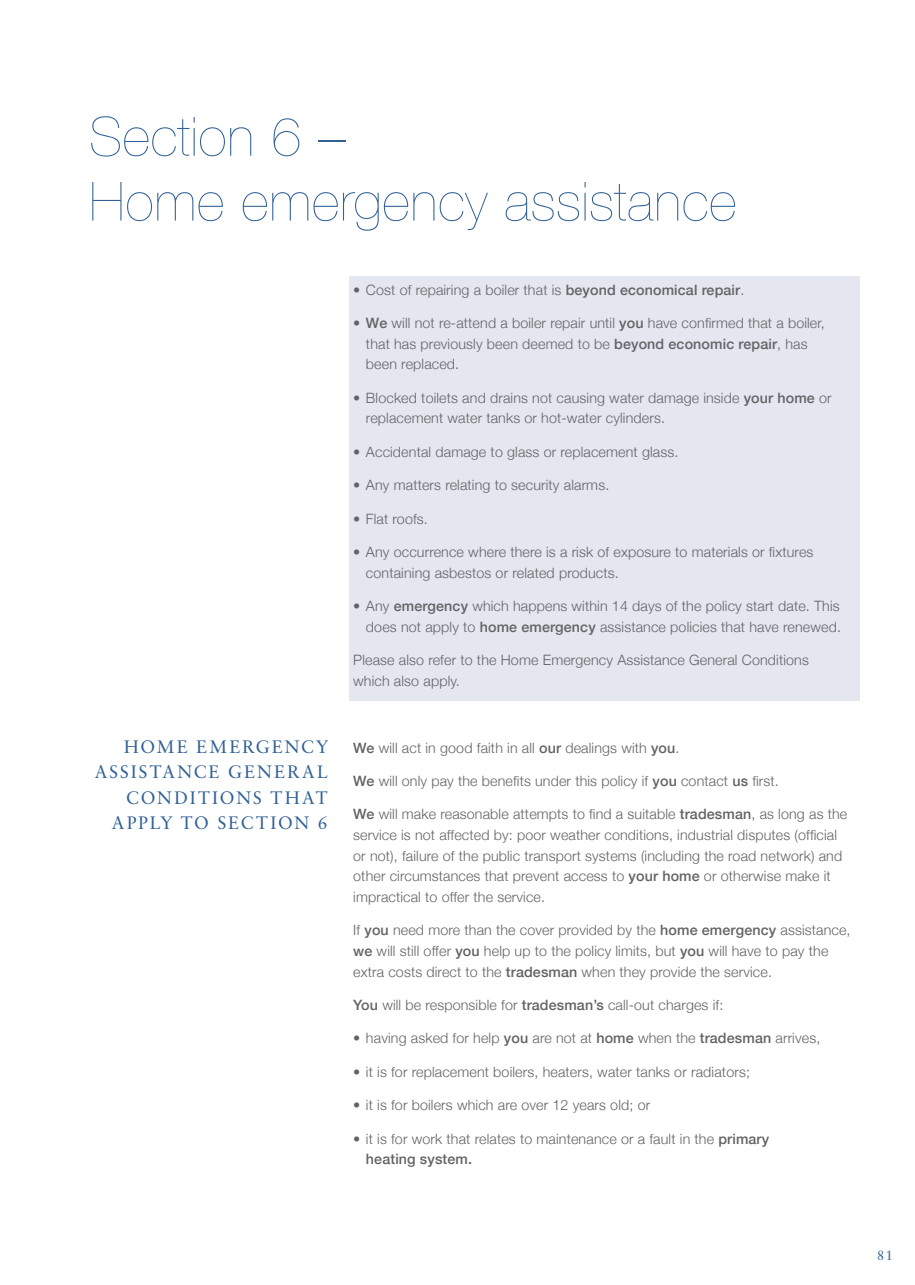
<style>
.page{position:relative;width:915px;height:1285px;background:#fff}
.page>*{position:absolute;margin:0;border:0;box-sizing:border-box;transform-origin:0 0}
.t1{font:200 54px/64.8px "Helvetica Neue";letter-spacing:.01em;color:#316196}
.t2{font:18px/25.5px "Classical Garamond BT";letter-spacing:.105em;color:#316196;text-align:right}
.t3{font:300 14.25px/20.5px "Helvetica Neue";letter-spacing:.01em;color:#636366}
.t4{font:13.5px "Classical Garamond BT";color:#316196}
.s1{font-weight:500}
</style>
<div class="page">
<div style="left:349px;top:276px;width:510px;height:424px;background:#e4e7ef"></div>
<h1 class="t1" style="left:89px;top:102px;width:648px">Section 6 –<br>Home emergency assistance</h1>
<p class="t2" style="left:95px;top:733px;width:234px">HOME EMERGENCY<br>ASSISTANCE GENERAL<br>CONDITIONS THAT<br>APPLY TO SECTION 6</p>
<p class="t3" style="left:353px;top:278px;width:392px">• Cost of repairing a boiler that is <span class="s1">beyond economical repair</span>.</p>
<p class="t3" style="left:366px;top:312px;width:460px;text-indent:-13px">• <span class="s1">We</span> will not re-attend a boiler repair until <span class="s1">you</span> have confirmed that a boiler, that has previously been deemed to be <span class="s1">beyond economic repair</span>, has been replaced.</p>
<p class="t3" style="left:366px;top:386px;width:467px;text-indent:-13px">• Blocked toilets and drains not causing water damage inside <span class="s1">your home</span> or replacement water tanks or hot-water cylinders.</p>
<p class="t3" style="left:353px;top:440px;width:326px">• Accidental damage to glass or replacement glass.</p>
<p class="t3" style="left:353px;top:474px;width:257px">• Any matters relating to security alarms.</p>
<p class="t3" style="left:353px;top:507px;width:76px">• Flat roofs.</p>
<p class="t3" style="left:366px;top:540px;width:449px;text-indent:-13px">• Any occurrence where there is a risk of exposure to materials or fixtures containing asbestos or related products.</p>
<p class="t3" style="left:353px;top:594px;width:489px;text-align:right">• Any <span class="s1">emergency</span> which happens within 14 days of the policy start date. This does not apply to <span class="s1">home emergency</span> assistance policies that have renewed.</p>
<p class="t3" style="left:353px;top:648px;width:457px">Please also refer to the Home Emergency Assistance General Conditions which also apply.</p>
<p class="t3" style="left:353px;top:736px;width:328px"><span class="s1">We</span> will act in good faith in all <span class="s1">our</span> dealings with <span class="s1">you</span>.</p>
<p class="t3" style="left:353px;top:769px;width:427px"><span class="s1">We</span> will only pay the benefits under this policy if <span class="s1">you</span> contact <span class="s1">us</span> first.</p>
<p class="t3" style="left:353px;top:803px;width:495px"><span class="s1">We</span> will make reasonable attempts to find a suitable <span class="s1">tradesman</span>, as long as the service is not affected by: poor weather conditions, industrial disputes (official or not), failure of the public transport systems (including the road network) and other circumstances that prevent access to <span class="s1">your home</span> or otherwise make it impractical to offer the service.</p>
<p class="t3" style="left:353px;top:918px;width:498px">If <span class="s1">you</span> need more than the cover provided by the <span class="s1">home emergency</span> assistance, <span class="s1">we</span> will still offer <span class="s1">you</span> help up to the policy limits, but <span class="s1">you</span> will have to pay the extra costs direct to the <span class="s1">tradesman</span> when they provide the service.</p>
<p class="t3" style="left:353px;top:993px;width:371px"><span class="s1">You</span> will be responsible for <span class="s1">tradesman’s</span> call-out charges if:</p>
<p class="t3" style="left:353px;top:1026px;width:468px">• having asked for help <span class="s1">you</span> are not at <span class="s1">home</span> when the <span class="s1">tradesman</span> arrives,</p>
<p class="t3" style="left:353px;top:1060px;width:398px">• it is for replacement boilers, heaters, water tanks or radiators;</p>
<p class="t3" style="left:353px;top:1093px;width:298px">• it is for boilers which are over 12 years old; or</p>
<p class="t3" style="left:366px;top:1127px;width:404px;text-indent:-13px">• it is for work that relates to maintenance or a fault in the <span class="s1">primary heating system.</span></p>
<p class="t4" style="left:876px;top:1246px;width:17px">81</p>
</div>
